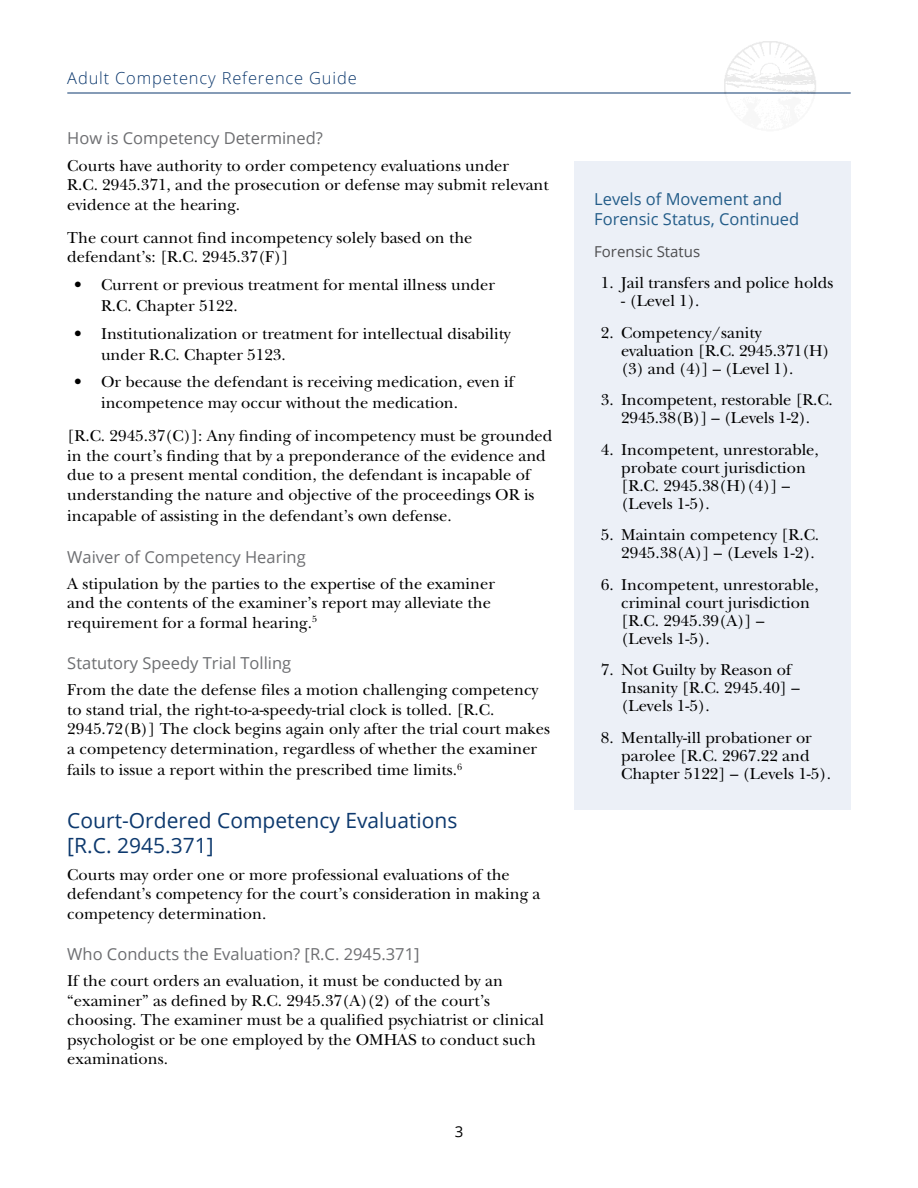
<style>
.page{position:relative;width:918px;height:1188px;background:#fff}
.page>*{position:absolute;margin:0;border:0;box-sizing:border-box;transform-origin:0 0}
.t1{font:21px/25.5px "Open Sans";color:#0d396e}
.First_Para{font:16.5px/19.5px "New Baskerville Std";color:#000}
.Sidebar_Numbers{font:16.5px/18px "New Baskerville Std";color:#000}
.Body{font:16.5px/19.5px "New Baskerville Std";color:#000}
.Bullets{font:16.5px/21px "New Baskerville Std";color:#000}
.t2{font:16.5px "Open Sans";color:#6d6e71}
.Sidebar_Header{font:16.5px/19.8px "Open Sans";color:#245d89}
.t3{font:300 16.5px "Open Sans";letter-spacing:.05em;color:#0d396e}
.Sidebar__Header{font:15px "Open Sans";color:#4d4d4f}
.t4{font:15px "Open Sans";color:#000}
</style>
<div class="page">
<hr style="left:67px;top:93px;width:784px;height:1px;background:#0d396e">
<img style="left:720px;top:41px;width:101px;height:53px">
<div style="left:574px;top:162px;width:277px;height:648px;background:#ecf0f7"></div>
<p class="t3" style="left:67px;top:67px;width:291px">Adult Competency Reference Guide</p>
<h2 class="t2" style="left:67px;top:127px;width:257px">How is Competency Determined?</h2>
<p class="First_Para" style="left:67px;top:156px;width:483px">Courts have authority to order competency evaluations under<br>R.C. 2945.371, and the prosecution or defense may submit relevant evidence at the hearing.</p>
<p class="Body" style="left:67px;top:228px;width:407px">The court cannot find incompetency solely based on the defendant’s: [R.C. 2945.37(F)]</p>
<p class="Bullets" style="left:101px;top:274px;width:396px;text-indent:-27px">• Current or previous treatment for mental illness under<br>R.C. Chapter 5122.</p>
<p class="Bullets" style="left:101px;top:323px;width:411px;text-indent:-27px">• Institutionalization or treatment for intellectual disability under R.C. Chapter 5123.</p>
<p class="Bullets" style="left:101px;top:372px;width:415px;text-indent:-27px">• Or because the defendant is receiving medication, even if incompetence may occur without the medication.</p>
<p class="Body" style="left:67px;top:426px;width:487px">[R.C. 2945.37(C)]: Any finding of incompetency must be grounded in the court’s finding that by a preponderance of the evidence and due to a present mental condition, the defendant is incapable of understanding the nature and objective of the proceedings OR is</p>
<p class="Body" style="left:67px;top:506px;width:386px">incapable of assisting in the defendant’s own defense.</p>
<h2 class="t2" style="left:67px;top:545px;width:240px">Waiver of Competency Hearing</h2>
<p class="First_Para" style="left:67px;top:574px;width:429px">A stipulation by the parties to the expertise of the examiner and the contents of the examiner’s report may alleviate the requirement for a formal hearing.<sup>5</sup></p>
<h2 class="t2" style="left:67px;top:652px;width:226px">Statutory Speedy Trial Tolling</h2>
<p class="First_Para" style="left:67px;top:680px;width:484px">From the date the defense files a motion challenging competency to stand trial, the right-to-a-speedy-trial clock is tolled. [R.C.<br>2945.72(B)] The clock begins again only after the trial court makes a competency determination, regardless of whether the examiner</p>
<p class="First_Para" style="left:67px;top:760px;width:396px">fails to issue a report within the prescribed time limits.<sup>6</sup></p>
<h1 class="t1" style="left:67px;top:807px;width:392px">Court-Ordered Competency Evaluations [R.C. 2945.371]</h1>
<p class="First_Para" style="left:67px;top:865px;width:475px">Courts may order one or more professional evaluations of the defendant’s competency for the court’s consideration in making a competency determination.</p>
<h2 class="t2" style="left:67px;top:943px;width:354px">Who Conducts the Evaluation? [R.C. 2945.371]</h2>
<p class="First_Para" style="left:67px;top:971px;width:478px">If the court orders an evaluation, it must be conducted by an “examiner” as defined by R.C. 2945.37(A)(2) of the court’s choosing. The examiner must be a qualified psychiatrist or clinical psychologist or be one employed by the OMHAS to conduct such examinations.</p>
<p class="t4" style="left:455px;top:1121px;width:10px">3</p>
<h4 class="Sidebar_Header" style="left:594px;top:189px;width:207px">Levels of Movement and<br>Forensic Status, Continued</h4>
<h5 class="Sidebar__Header" style="left:594px;top:241px;width:108px">Forensic Status</h5>
<p class="Sidebar_Numbers" style="left:601px;top:274px;width:234px">1. Jail transfers and police holds</p>
<p class="Sidebar_Numbers" style="left:621px;top:292px;width:80px">- (Level 1).</p>
<p class="Sidebar_Numbers" style="left:621px;top:323px;width:210px;text-indent:-20px">2. Competency/sanity evaluation [R.C. 2945.371(H) (3) and (4)] – (Level 1).</p>
<p class="Sidebar_Numbers" style="left:601px;top:391px;width:233px;text-align:center">3. Incompetent, restorable [R.C.<br>2945.38(B)] – (Levels 1-2).</p>
<p class="Sidebar_Numbers" style="left:621px;top:440px;width:199px;text-indent:-20px">4. Incompetent, unrestorable, probate court jurisdiction [R.C. 2945.38(H)(4)] – (Levels 1-5).</p>
<p class="Sidebar_Numbers" style="left:601px;top:526px;width:220px;text-align:right">5. Maintain competency [R.C.<br>2945.38(A)] – (Levels 1-2).</p>
<p class="Sidebar_Numbers" style="left:621px;top:575px;width:199px;text-indent:-20px">6. Incompetent, unrestorable, criminal court jurisdiction [R.C. 2945.39(A)] – (Levels 1-5).</p>
<p class="Sidebar_Numbers" style="left:621px;top:661px;width:180px;text-indent:-20px">7. Not Guilty by Reason of<br>Insanity [R.C. 2945.40] – (Levels 1-5).</p>
<p class="Sidebar_Numbers" style="left:621px;top:728px;width:211px;text-indent:-20px">8. Mentally-ill probationer or parolee [R.C. 2967.22 and<br>Chapter 5122] – (Levels 1-5).</p>
</div>
